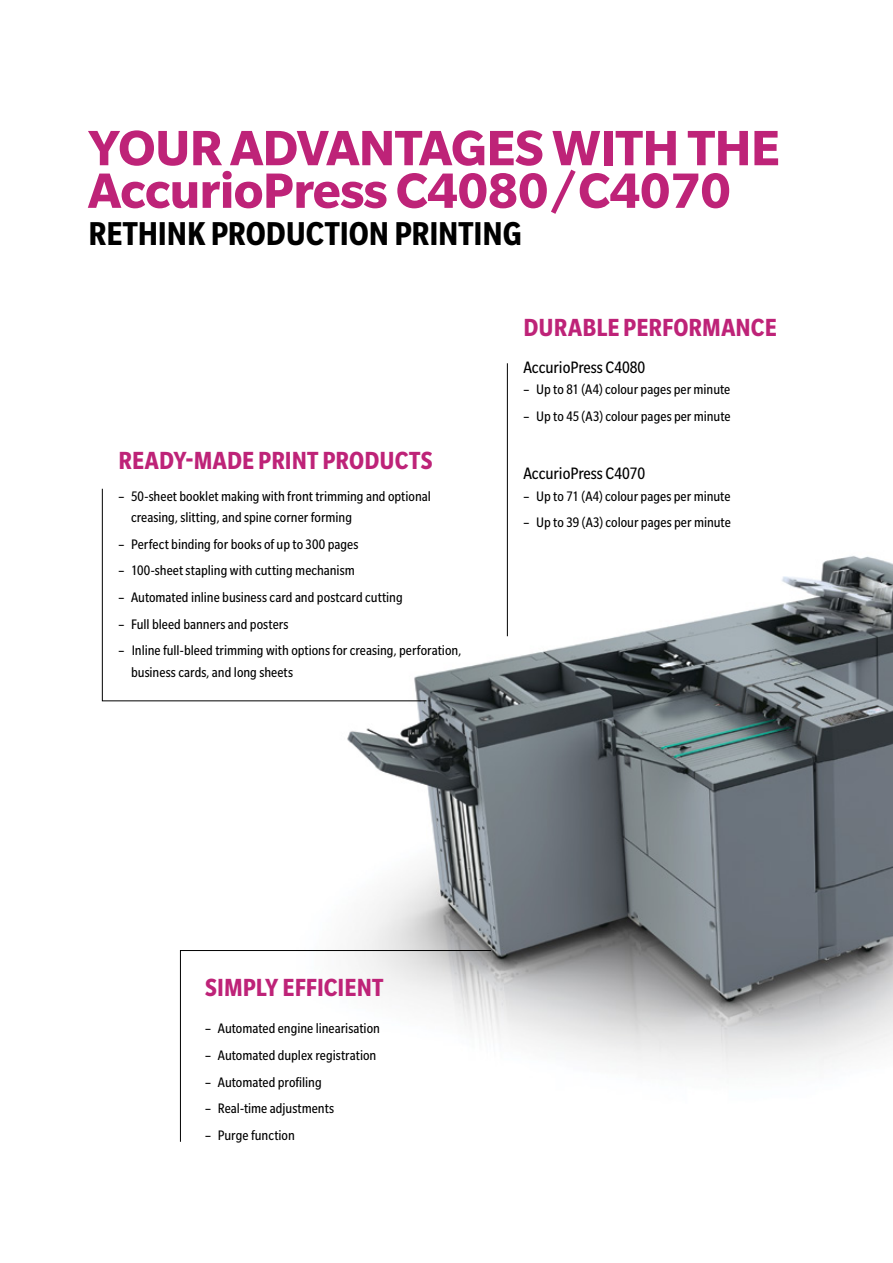
<style>
.page{position:relative;width:893px;height:1263px;background:#fff}
.page>*{position:absolute;margin:0;border:0;box-sizing:border-box;transform-origin:0 0}
.t1{font:700 54px/42.6px "Slate Pro";letter-spacing:-.01em;color:#be2378}
.t2{font:700 condensed 36px "Slate Pro";letter-spacing:-.005em;color:#000}
.t3{font:700 condensed 27px "Slate Pro";letter-spacing:.005em;color:#be2378}
.t4{font:condensed 18px "Slate Pro";color:#000}
.t5{font:condensed 15px/21.3px "Slate Pro";color:#000}
</style>
<div class="page">
<img style="left:347px;top:369px;width:546px;height:701px">
<hr style="left:507px;top:363px;width:1px;height:273px;background:#000">
<svg style="left:102px;top:488px;width:325px;height:214px"></svg>
<svg style="left:180px;top:950px;width:312px;height:192px"></svg>
<h1 class="t1" style="left:88px;top:126px;width:693px">YOUR ADVANTAGES WITH THE<br>AccurioPress C4080/C4070</h1>
<h2 class="t2" style="left:88px;top:215px;width:435px">RETHINK PRODUCTION PRINTING</h2>
<h3 class="t3" style="left:119px;top:446px;width:316px">READY-MADE PRINT PRODUCTS</h3>
<p class="t5" style="left:131px;top:485px;width:301px;text-indent:-13px">– 50-sheet booklet making with front trimming and optional creasing, slitting, and spine corner forming</p>
<p class="t5" style="left:118px;top:533px;width:242px">– Perfect binding for books of up to 300 pages</p>
<p class="t5" style="left:118px;top:560px;width:238px">– 100-sheet stapling with cutting mechanism</p>
<p class="t5" style="left:118px;top:586px;width:286px">– Automated inline business card and postcard cutting</p>
<p class="t5" style="left:118px;top:613px;width:172px">– Full bleed banners and posters</p>
<p class="t5" style="left:131px;top:640px;width:332px;text-indent:-13px">– Inline full-bleed trimming with options for creasing, perforation, business cards, and long sheets</p>
<h3 class="t3" style="left:524px;top:313px;width:255px">DURABLE PERFORMANCE</h3>
<p class="t4" style="left:523px;top:358px;width:123px">AccurioPress C4080</p>
<p class="t5" style="left:523px;top:379px;width:209px">– Up to 81 (A4) colour pages per minute</p>
<p class="t5" style="left:523px;top:405px;width:209px">– Up to 45 (A3) colour pages per minute</p>
<p class="t4" style="left:523px;top:464px;width:123px">AccurioPress C4070</p>
<p class="t5" style="left:523px;top:485px;width:209px">– Up to 71 (A4) colour pages per minute</p>
<p class="t5" style="left:523px;top:512px;width:209px">– Up to 39 (A3) colour pages per minute</p>
<h3 class="t3" style="left:205px;top:973px;width:180px">SIMPLY EFFICIENT</h3>
<p class="t5" style="left:205px;top:1018px;width:176px">– Automated engine linearisation</p>
<p class="t5" style="left:205px;top:1044px;width:173px">– Automated duplex registration</p>
<p class="t5" style="left:205px;top:1071px;width:118px">– Automated profiling</p>
<p class="t5" style="left:205px;top:1098px;width:131px">– Real-time adjustments</p>
<p class="t5" style="left:205px;top:1124px;width:91px">– Purge function</p>
</div>
